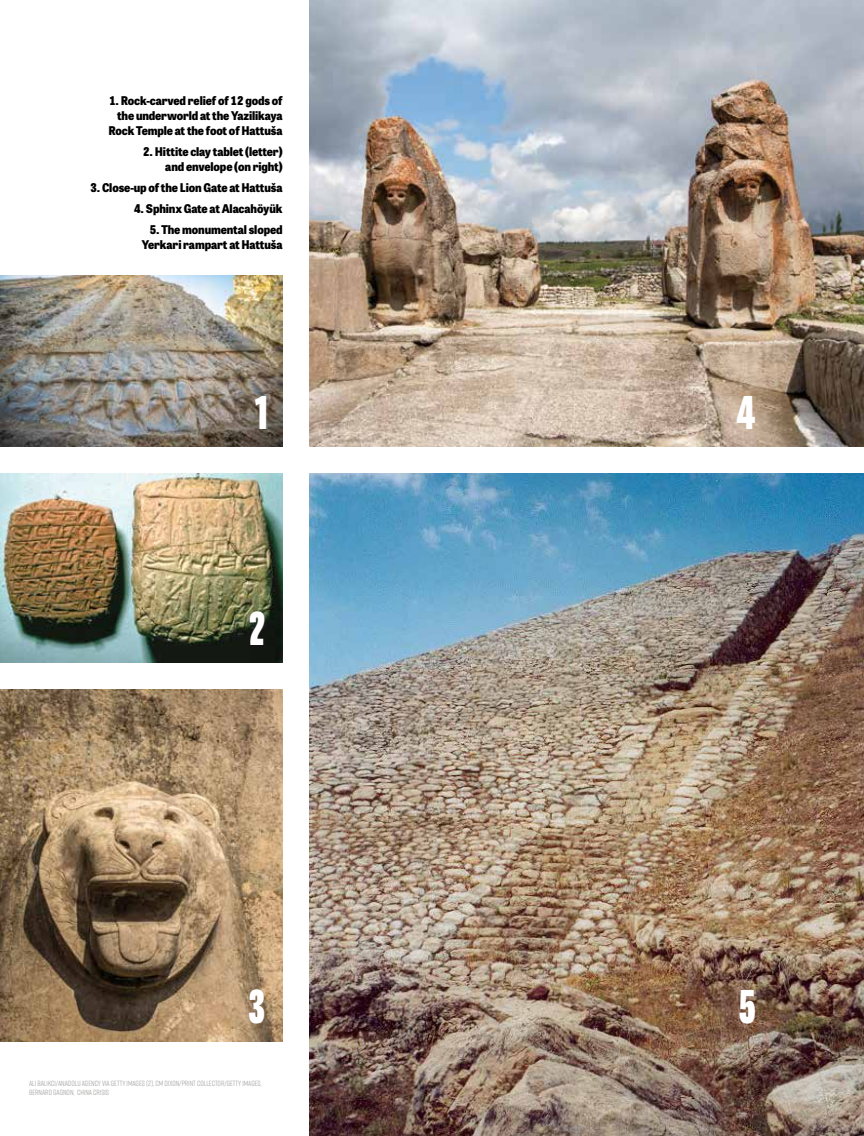
<style>
.page{position:relative;width:864px;height:1136px;background:#fff}
.page>*{position:absolute;margin:0;border:0;box-sizing:border-box;transform-origin:0 0}
.t1{font:800 45px "Tablet Gothic Compressed";color:#fff}
.t2{font:800 12px/15px "Tablet Gothic Narrow";letter-spacing:-.01em;color:#000;text-align:right}
.t3{font:7.5px/9px "Rift Soft";color:#9d9d9c}
</style>
<div class="page">
<img style="left:309px;top:0;width:554px;height:446px">
<img style="left:309px;top:473px;width:554px;height:662px">
<img style="left:0;top:275px;width:282px;height:171px">
<img style="left:0;top:689px;width:282px;height:351px">
<img style="left:0;top:473px;width:282px;height:189px">
<p class="t2" style="left:108px;top:92px;width:176px">1. Rock-carved relief of 12 gods of the underworld at the Yazilikaya<br>Rock Temple at the foot of Hattuša</p>
<p class="t2" style="left:143px;top:143px;width:141px">2. Hittite clay tablet (letter) and envelope (on right)</p>
<p class="t2" style="left:90px;top:179px;width:194px">3. Close-up of the Lion Gate at Hattuša</p>
<p class="t2" style="left:134px;top:200px;width:150px">4. Sphinx Gate at Alacahöyük</p>
<p class="t2" style="left:142px;top:221px;width:142px">5. The monumental sloped<br>Yerkari rampart at Hattuša</p>
<h1 class="t1" style="left:255px;top:380px;width:14px">1</h1>
<h1 class="t1" style="left:736px;top:380px;width:21px">4</h1>
<h1 class="t1" style="left:249px;top:596px;width:17px">2</h1>
<h1 class="t1" style="left:249px;top:974px;width:17px">3</h1>
<p class="t3" style="left:29px;top:1078px;width:234px">ALI BALIKCI/ANADOLU AGENCY VIA GETTY IMAGES (2), CM DIXON/PRINT COLLECTOR/GETTY IMAGES,<br>BERNARD GAGNON, CHINA CRISIS</p>
<h1 class="t1" style="left:739px;top:974px;width:18px">5</h1>
</div>
